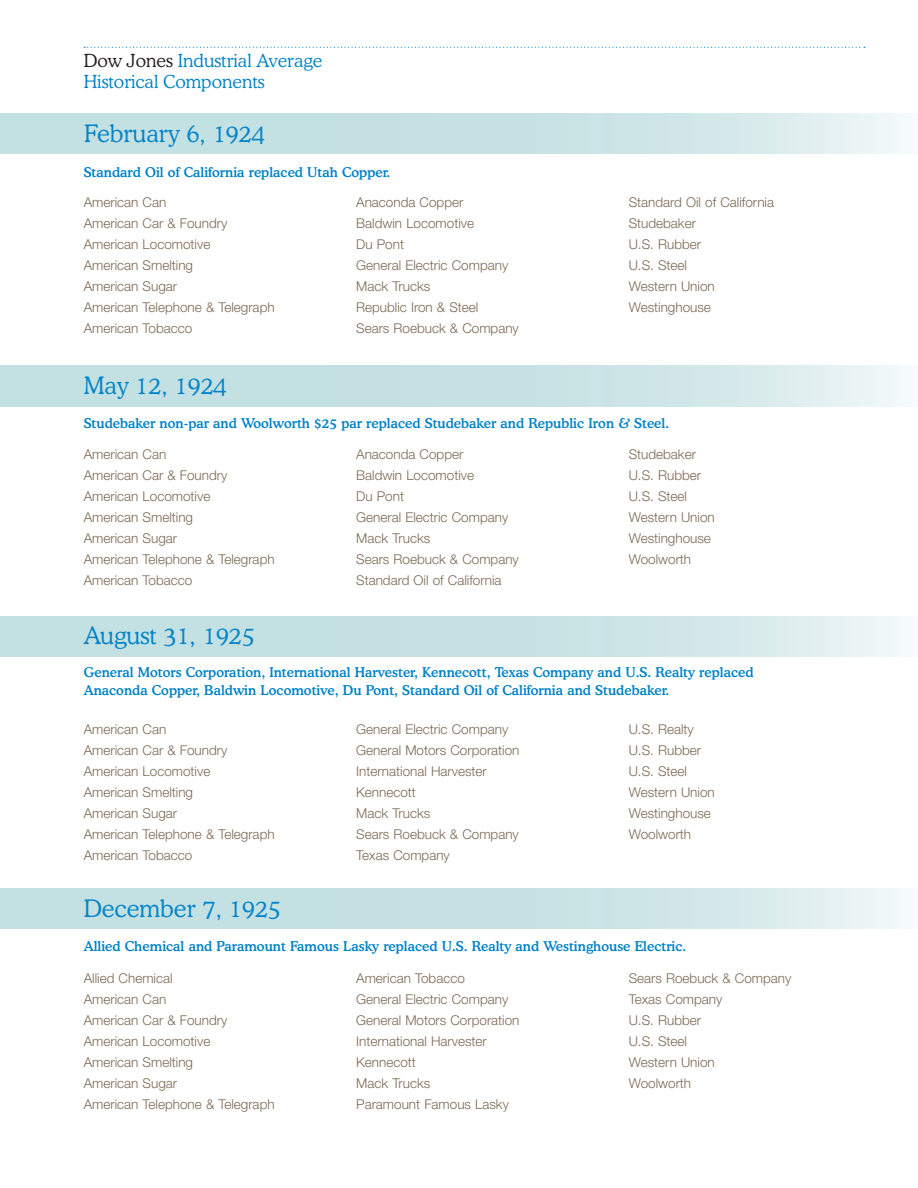
<style>
.page{position:relative;width:918px;height:1188px;background:#fff}
.page>*{position:absolute;margin:0;border:0;box-sizing:border-box;transform-origin:0 0}
.section_headings{font:300 24px "Dow Jones Cooper";color:#0082c8}
.t1{font:300 18px/21px "Dow Jones Cooper";color:#0082c8}
.body_text{font:300 13.5px "Helvetica Neue";color:#7c6954}
.Chart_heads{font:500 13.5px "Dow Jones Cooper";color:#0082c8}
.s1{color:#231f20}
</style>
<div class="page">
<svg style="left:84px;top:47px;width:781px;height:1px"></svg>
<svg style="left:0;top:616px;width:902px;height:41px;background:#cbe4e6"></svg>
<svg style="left:0;top:888px;width:902px;height:40px;background:#cbe4e6"></svg>
<svg style="left:0;top:113px;width:902px;height:41px;background:#cbe4e6"></svg>
<svg style="left:0;top:366px;width:902px;height:40px;background:#cbe4e6"></svg>
<h2 class="t1" style="left:84px;top:50px;width:240px"><span class="s1">Dow Jones</span> Industrial Average<br>Historical Components</h2>
<p class="section_headings" style="left:84px;top:118px;width:182px">February 6, 1924</p>
<p class="Chart_heads" style="left:84px;top:163px;width:308px">Standard Oil of California replaced Utah Copper.</p>
<p class="body_text" style="left:84px;top:194px;width:84px">American Can</p>
<p class="body_text" style="left:84px;top:215px;width:145px">American Car &amp; Foundry</p>
<p class="body_text" style="left:84px;top:236px;width:128px">American Locomotive</p>
<p class="body_text" style="left:84px;top:257px;width:111px">American Smelting</p>
<p class="body_text" style="left:84px;top:278px;width:95px">American Sugar</p>
<p class="body_text" style="left:84px;top:299px;width:192px">American Telephone &amp; Telegraph</p>
<p class="body_text" style="left:84px;top:320px;width:110px">American Tobacco</p>
<p class="body_text" style="left:356px;top:194px;width:109px">Anaconda Copper</p>
<p class="body_text" style="left:356px;top:215px;width:119px">Baldwin Locomotive</p>
<p class="body_text" style="left:356px;top:236px;width:49px">Du Pont</p>
<p class="body_text" style="left:356px;top:257px;width:154px">General Electric Company</p>
<p class="body_text" style="left:356px;top:278px;width:76px">Mack Trucks</p>
<p class="body_text" style="left:356px;top:299px;width:124px">Republic Iron &amp; Steel</p>
<p class="body_text" style="left:356px;top:320px;width:164px">Sears Roebuck &amp; Company</p>
<p class="body_text" style="left:629px;top:194px;width:147px">Standard Oil of California</p>
<p class="body_text" style="left:629px;top:215px;width:69px">Studebaker</p>
<p class="body_text" style="left:629px;top:236px;width:74px">U.S. Rubber</p>
<p class="body_text" style="left:629px;top:257px;width:60px">U.S. Steel</p>
<p class="body_text" style="left:629px;top:278px;width:88px">Western Union</p>
<p class="body_text" style="left:629px;top:299px;width:84px">Westinghouse</p>
<p class="section_headings" style="left:84px;top:369px;width:144px">May 12, 1924</p>
<p class="Chart_heads" style="left:84px;top:414px;width:587px">Studebaker non-par and Woolworth $25 par replaced Studebaker and Republic Iron &amp; Steel.</p>
<p class="body_text" style="left:84px;top:446px;width:84px">American Can</p>
<p class="body_text" style="left:84px;top:467px;width:145px">American Car &amp; Foundry</p>
<p class="body_text" style="left:84px;top:488px;width:128px">American Locomotive</p>
<p class="body_text" style="left:84px;top:509px;width:111px">American Smelting</p>
<p class="body_text" style="left:84px;top:530px;width:95px">American Sugar</p>
<p class="body_text" style="left:84px;top:551px;width:192px">American Telephone &amp; Telegraph</p>
<p class="body_text" style="left:84px;top:572px;width:110px">American Tobacco</p>
<p class="body_text" style="left:356px;top:446px;width:109px">Anaconda Copper</p>
<p class="body_text" style="left:356px;top:467px;width:119px">Baldwin Locomotive</p>
<p class="body_text" style="left:356px;top:488px;width:49px">Du Pont</p>
<p class="body_text" style="left:356px;top:509px;width:154px">General Electric Company</p>
<p class="body_text" style="left:356px;top:530px;width:76px">Mack Trucks</p>
<p class="body_text" style="left:356px;top:551px;width:164px">Sears Roebuck &amp; Company</p>
<p class="body_text" style="left:356px;top:572px;width:147px">Standard Oil of California</p>
<p class="body_text" style="left:629px;top:446px;width:69px">Studebaker</p>
<p class="body_text" style="left:629px;top:467px;width:74px">U.S. Rubber</p>
<p class="body_text" style="left:629px;top:488px;width:60px">U.S. Steel</p>
<p class="body_text" style="left:629px;top:509px;width:88px">Western Union</p>
<p class="body_text" style="left:629px;top:530px;width:84px">Westinghouse</p>
<p class="body_text" style="left:629px;top:551px;width:64px">Woolworth</p>
<p class="section_headings" style="left:84px;top:620px;width:173px">August 31, 1925</p>
<p class="Chart_heads" style="left:84px;top:663px;width:671px">General Motors Corporation, International Harvester, Kennecott, Texas Company and U.S. Realty replaced</p>
<p class="Chart_heads" style="left:84px;top:681px;width:587px">Anaconda Copper, Baldwin Locomotive, Du Pont, Standard Oil of California and Studebaker.</p>
<p class="body_text" style="left:84px;top:721px;width:84px">American Can</p>
<p class="body_text" style="left:84px;top:742px;width:145px">American Car &amp; Foundry</p>
<p class="body_text" style="left:84px;top:763px;width:128px">American Locomotive</p>
<p class="body_text" style="left:84px;top:784px;width:111px">American Smelting</p>
<p class="body_text" style="left:84px;top:805px;width:95px">American Sugar</p>
<p class="body_text" style="left:84px;top:826px;width:192px">American Telephone &amp; Telegraph</p>
<p class="body_text" style="left:84px;top:847px;width:110px">American Tobacco</p>
<p class="body_text" style="left:356px;top:721px;width:154px">General Electric Company</p>
<p class="body_text" style="left:356px;top:742px;width:165px">General Motors Corporation</p>
<p class="body_text" style="left:356px;top:763px;width:132px">International Harvester</p>
<p class="body_text" style="left:356px;top:784px;width:61px">Kennecott</p>
<p class="body_text" style="left:356px;top:805px;width:76px">Mack Trucks</p>
<p class="body_text" style="left:356px;top:826px;width:164px">Sears Roebuck &amp; Company</p>
<p class="body_text" style="left:356px;top:847px;width:95px">Texas Company</p>
<p class="body_text" style="left:629px;top:721px;width:67px">U.S. Realty</p>
<p class="body_text" style="left:629px;top:742px;width:74px">U.S. Rubber</p>
<p class="body_text" style="left:629px;top:763px;width:60px">U.S. Steel</p>
<p class="body_text" style="left:629px;top:784px;width:88px">Western Union</p>
<p class="body_text" style="left:629px;top:805px;width:84px">Westinghouse</p>
<p class="body_text" style="left:629px;top:826px;width:64px">Woolworth</p>
<p class="section_headings" style="left:84px;top:892px;width:199px">December 7, 1925</p>
<p class="Chart_heads" style="left:84px;top:937px;width:604px">Allied Chemical and Paramount Famous Lasky replaced U.S. Realty and Westinghouse Electric.</p>
<p class="body_text" style="left:84px;top:970px;width:90px">Allied Chemical</p>
<p class="body_text" style="left:84px;top:991px;width:84px">American Can</p>
<p class="body_text" style="left:84px;top:1012px;width:145px">American Car &amp; Foundry</p>
<p class="body_text" style="left:84px;top:1033px;width:128px">American Locomotive</p>
<p class="body_text" style="left:84px;top:1054px;width:111px">American Smelting</p>
<p class="body_text" style="left:84px;top:1075px;width:95px">American Sugar</p>
<p class="body_text" style="left:84px;top:1096px;width:192px">American Telephone &amp; Telegraph</p>
<p class="body_text" style="left:356px;top:970px;width:110px">American Tobacco</p>
<p class="body_text" style="left:356px;top:991px;width:154px">General Electric Company</p>
<p class="body_text" style="left:356px;top:1012px;width:165px">General Motors Corporation</p>
<p class="body_text" style="left:356px;top:1033px;width:132px">International Harvester</p>
<p class="body_text" style="left:356px;top:1054px;width:61px">Kennecott</p>
<p class="body_text" style="left:356px;top:1075px;width:76px">Mack Trucks</p>
<p class="body_text" style="left:356px;top:1096px;width:154px">Paramount Famous Lasky</p>
<p class="body_text" style="left:629px;top:970px;width:164px">Sears Roebuck &amp; Company</p>
<p class="body_text" style="left:629px;top:991px;width:95px">Texas Company</p>
<p class="body_text" style="left:629px;top:1012px;width:74px">U.S. Rubber</p>
<p class="body_text" style="left:629px;top:1033px;width:60px">U.S. Steel</p>
<p class="body_text" style="left:629px;top:1054px;width:88px">Western Union</p>
<p class="body_text" style="left:629px;top:1075px;width:64px">Woolworth</p>
</div>
